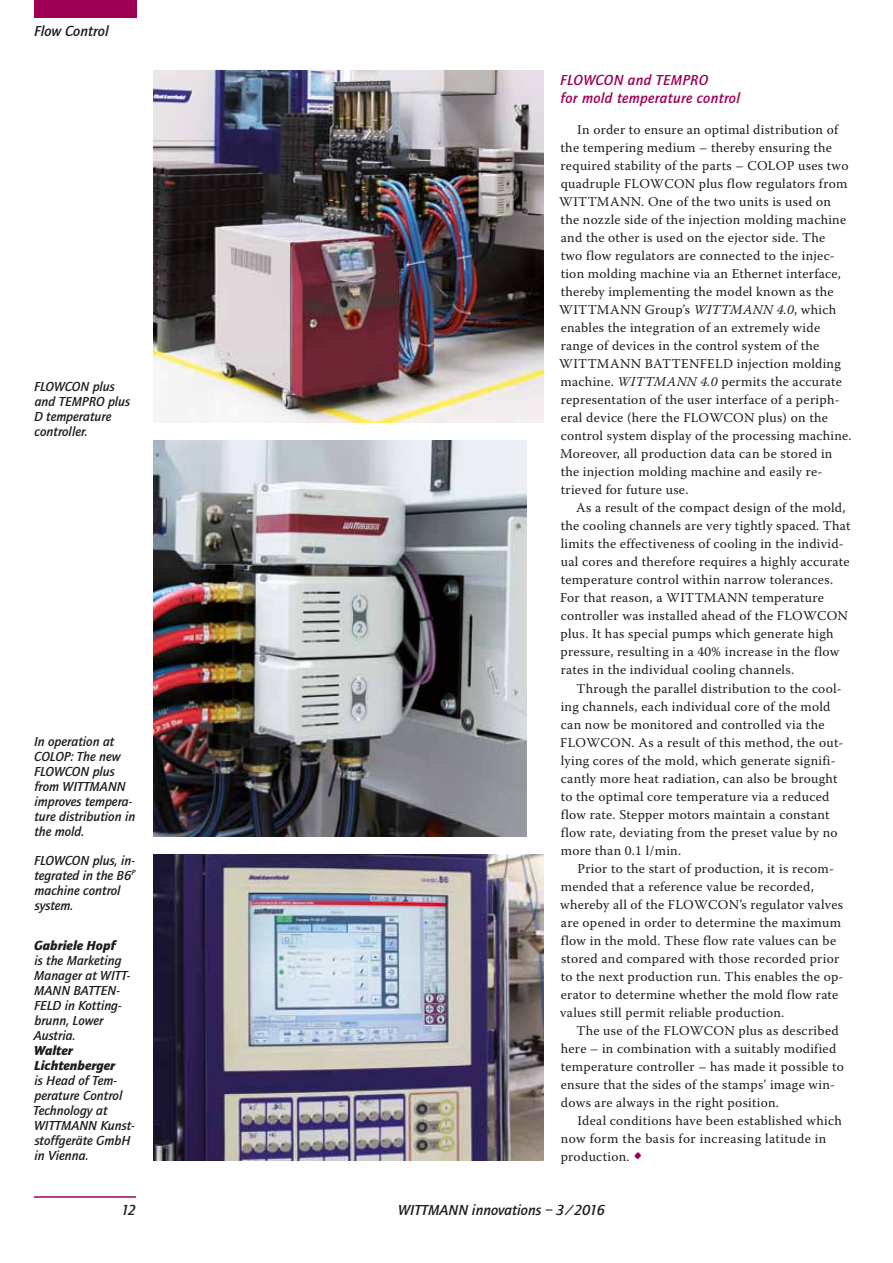
<style>
.page{position:relative;width:893px;height:1263px;background:#fff}
.page>*{position:absolute;margin:0;border:0;box-sizing:border-box;transform-origin:0 0}
.t1{font:italic 500 15px/18px "Quay Sans";letter-spacing:.02em;color:#9e0054}
.t2{font:italic 500 15px "Quay Sans";color:#1d1d1b}
.t3{font:13.5px/18px "Warnock Pro";letter-spacing:.02em;color:#1d1d1b}
.t4{font:italic 500 13.5px/15px "Quay Sans";color:#1d1d1b}
.t5{font:italic 900 13.5px/15px "Quay Sans";color:#1d1d1b}
.s1{font-style:italic}
.s2{font-size:24px;color:#9e0054}
</style>
<div class="page">
<div style="left:34px;top:0;width:102px;height:18px;background:#9e0054"></div>
<hr style="left:34px;top:1196px;width:102px;height:2px;background:#9e0054">
<img style="left:153px;top:440px;width:373px;height:396px">
<img style="left:153px;top:71px;width:390px;height:351px">
<img style="left:153px;top:854px;width:390px;height:307px">
<p class="t2" style="left:34px;top:22px;width:76px">Flow Control</p>
<p class="t4" style="left:34px;top:379px;width:98px">FLOWCON plus and TEMPRO plus<br>D temperature controller.</p>
<p class="t4" style="left:34px;top:734px;width:103px">In operation at<br>COLOP: The new<br>FLOWCON plus from WITTMANN improves tempera&shy;ture distribution in the mold.</p>
<p class="t4" style="left:34px;top:853px;width:103px">FLOWCON plus, in&shy;tegrated in the B6<sup>P </sup>machine control system.</p>
<p class="t5" style="left:34px;top:938px;width:83px">Gabriele Hopf</p>
<p class="t4" style="left:34px;top:953px;width:98px">is the Marketing<br>Manager at WITT-<br>MANN BATTEN-<br>FELD in Kotting&shy;brunn, Lower<br>Austria.</p>
<p class="t5" style="left:34px;top:1043px;width:83px">Walter<br>Lichtenberger</p>
<p class="t4" style="left:33px;top:1073px;width:103px">is Head of Tem&shy;perature Control<br>Technology at<br>WITTMANN Kunst&shy;stoffgeräte GmbH in Vienna.</p>
<p class="t1" style="left:560px;top:71px;width:181px">FLOWCON and TEMPRO<br>for mold temperature control</p>
<p class="t3" style="left:559px;top:120px;width:294px;text-indent:18px">In order to ensure an optimal distribution of the tempering medium – thereby ensuring the required stability of the parts – COLOP uses two quadruple FLOWCON plus flow regulators from WITTMANN. One of the two units is used on the nozzle side of the injection molding machine and the other is used on the ejector side. The<br>two flow regulators are connected to the injec&shy;tion molding machine via an Ethernet interface, thereby implementing the model known as the WITTMANN Group’s <span class="s1">WITTMANN 4.0</span>, which enables the integration of an extremely wide range of devices in the control system of the WITTMANN BATTENFELD injection molding machine. <span class="s1">WITTMANN 4.0</span> permits the accurate representation of the user interface of a periph&shy;eral device (here the FLOWCON plus) on the control system display of the processing machine.<br>Moreover, all production data can be stored in the injection molding machine and easily re&shy;trieved for future use.</p>
<p class="t3" style="left:560px;top:499px;width:292px;text-indent:16px">As a result of the compact design of the mold, the cooling channels are very tightly spaced. That limits the effectiveness of cooling in the individ&shy;ual cores and therefore requires a highly accurate temperature control within narrow tolerances.<br>For that reason, a WITTMANN temperature controller was installed ahead of the FLOWCON plus. It has special pumps which generate high pressure, resulting in a 40% increase in the flow rates in the individual cooling channels.</p>
<p class="t3" style="left:560px;top:679px;width:285px;text-indent:16px">Through the parallel distribution to the cool&shy;ing channels, each individual core of the mold can now be monitored and controlled via the FLOWCON. As a result of this method, the out&shy;lying cores of the mold, which generate signifi&shy;cantly more heat radiation, can also be brought to the optimal core temperature via a reduced flow rate. Stepper motors maintain a constant flow rate, deviating from the preset value by no more than 0.1 l/min.</p>
<p class="t3" style="left:560px;top:859px;width:285px;text-indent:17px">Prior to the start of production, it is recom&shy;mended that a reference value be recorded, whereby all of the FLOWCON’s regulator valves are opened in order to determine the maximum flow in the mold. These flow rate values can be stored and compared with those recorded prior to the next production run. This enables the op&shy;erator to determine whether the mold flow rate values still permit reliable production.</p>
<p class="t3" style="left:561px;top:1021px;width:284px;text-indent:16px">The use of the FLOWCON plus as described here – in combination with a suitably modified temperature controller – has made it possible to ensure that the sides of the stamps’ image win&shy;dows are always in the right position.</p>
<p class="t3" style="left:561px;top:1111px;width:283px;text-indent:17px">Ideal conditions have been established which now form the basis for increasing latitude in production. <span class="s2">•</span></p>
<p class="t2" style="left:121px;top:1201px;width:16px">12</p>
<p class="t2" style="left:398px;top:1201px;width:208px">WITTMANN innovations – 3/2016</p>
</div>
